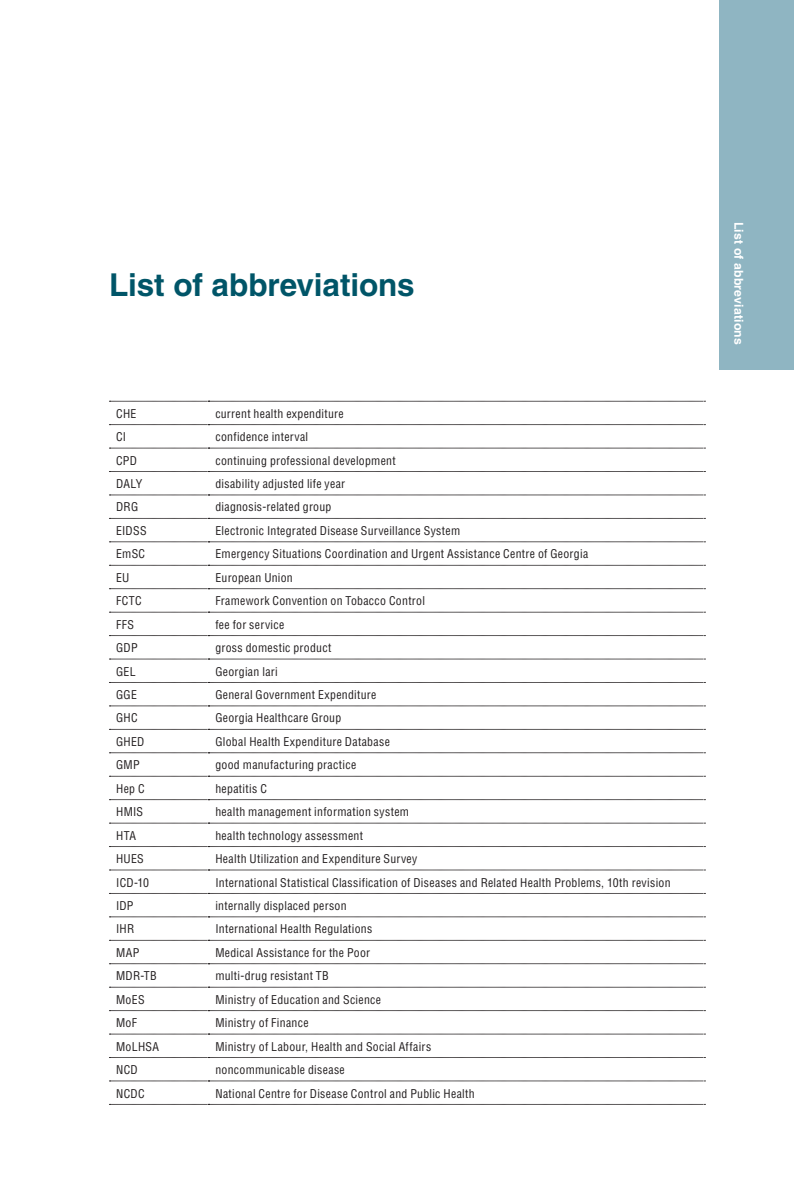
<style>
.page{position:relative;width:794px;height:1191px;background:#fff}
.page>*{position:absolute;margin:0;border:0;box-sizing:border-box;transform-origin:0 0}
.t1{font:700 31.5px "Helvetica";letter-spacing:-.005em;color:#005568}
.t2{font:700 12.25px "Helvetica";letter-spacing:.015em;color:#fff}
.t3{font:condensed 11.9px "Helvetica";letter-spacing:.025em;color:#231f20}
</style>
<div class="page">
<div style="left:719px;top:0;width:75px;height:369px;background:#8fb5c2"></div>
<svg style="left:109px;top:401px;width:596px;height:1px"></svg>
<svg style="left:109px;top:424px;width:596px;height:1px"></svg>
<svg style="left:109px;top:448px;width:596px;height:1px"></svg>
<svg style="left:109px;top:471px;width:596px;height:1px"></svg>
<svg style="left:109px;top:494px;width:596px;height:1px"></svg>
<svg style="left:109px;top:518px;width:596px;height:1px"></svg>
<svg style="left:109px;top:541px;width:596px;height:1px"></svg>
<svg style="left:109px;top:565px;width:596px;height:1px"></svg>
<svg style="left:109px;top:588px;width:596px;height:1px"></svg>
<svg style="left:109px;top:612px;width:596px;height:1px"></svg>
<svg style="left:109px;top:635px;width:596px;height:1px"></svg>
<svg style="left:109px;top:658px;width:596px;height:1px"></svg>
<svg style="left:109px;top:682px;width:596px;height:1px"></svg>
<svg style="left:109px;top:705px;width:596px;height:1px"></svg>
<svg style="left:109px;top:729px;width:596px;height:1px"></svg>
<svg style="left:109px;top:752px;width:596px;height:1px"></svg>
<svg style="left:109px;top:776px;width:596px;height:1px"></svg>
<svg style="left:109px;top:799px;width:596px;height:1px"></svg>
<svg style="left:109px;top:823px;width:596px;height:1px"></svg>
<svg style="left:109px;top:846px;width:596px;height:1px"></svg>
<svg style="left:109px;top:869px;width:596px;height:1px"></svg>
<svg style="left:109px;top:893px;width:596px;height:1px"></svg>
<svg style="left:109px;top:916px;width:596px;height:1px"></svg>
<svg style="left:109px;top:940px;width:596px;height:1px"></svg>
<svg style="left:109px;top:963px;width:596px;height:1px"></svg>
<svg style="left:109px;top:987px;width:596px;height:1px"></svg>
<svg style="left:109px;top:1010px;width:596px;height:1px"></svg>
<svg style="left:109px;top:1033px;width:596px;height:1px"></svg>
<svg style="left:109px;top:1057px;width:596px;height:1px"></svg>
<svg style="left:109px;top:1080px;width:596px;height:1px"></svg>
<svg style="left:109px;top:1104px;width:596px;height:1px"></svg>
<h1 class="t1" style="left:109px;top:273px;width:307px">List of abbreviations</h1>
<p class="t3" style="left:116px;top:409px;width:22px">CHE</p>
<p class="t3" style="left:215px;top:409px;width:130px">current health expenditure</p>
<p class="t3" style="left:116px;top:432px;width:12px">CI</p>
<p class="t3" style="left:215px;top:432px;width:94px">confidence interval</p>
<p class="t3" style="left:116px;top:455px;width:22px">CPD</p>
<p class="t3" style="left:215px;top:455px;width:182px">continuing professional development</p>
<p class="t3" style="left:116px;top:479px;width:28px">DALY</p>
<p class="t3" style="left:215px;top:479px;width:131px">disability adjusted life year</p>
<p class="t3" style="left:116px;top:502px;width:24px">DRG</p>
<p class="t3" style="left:215px;top:502px;width:117px">diagnosis-related group</p>
<p class="t3" style="left:116px;top:526px;width:32px">EIDSS</p>
<p class="t3" style="left:215px;top:526px;width:246px">Electronic Integrated Disease Surveillance System</p>
<p class="t3" style="left:116px;top:549px;width:31px">EmSC</p>
<p class="t3" style="left:215px;top:549px;width:374px">Emergency Situations Coordination and Urgent Assistance Centre of Georgia</p>
<p class="t3" style="left:116px;top:573px;width:15px">EU</p>
<p class="t3" style="left:215px;top:573px;width:79px">European Union</p>
<p class="t3" style="left:116px;top:596px;width:27px">FCTC</p>
<p class="t3" style="left:215px;top:596px;width:211px">Framework Convention on Tobacco Control</p>
<p class="t3" style="left:116px;top:619px;width:19px">FFS</p>
<p class="t3" style="left:215px;top:619px;width:70px">fee for service</p>
<p class="t3" style="left:116px;top:643px;width:23px">GDP</p>
<p class="t3" style="left:215px;top:643px;width:117px">gross domestic product</p>
<p class="t3" style="left:116px;top:666px;width:21px">GEL</p>
<p class="t3" style="left:215px;top:666px;width:64px">Georgian lari</p>
<p class="t3" style="left:116px;top:690px;width:22px">GGE</p>
<p class="t3" style="left:215px;top:690px;width:163px">General Government Expenditure</p>
<p class="t3" style="left:116px;top:713px;width:23px">GHC</p>
<p class="t3" style="left:215px;top:713px;width:127px">Georgia Healthcare Group</p>
<p class="t3" style="left:116px;top:737px;width:30px">GHED</p>
<p class="t3" style="left:215px;top:737px;width:176px">Global Health Expenditure Database</p>
<p class="t3" style="left:116px;top:760px;width:25px">GMP</p>
<p class="t3" style="left:215px;top:760px;width:142px">good manufacturing practice</p>
<p class="t3" style="left:116px;top:784px;width:30px">Hep C</p>
<p class="t3" style="left:215px;top:784px;width:53px">hepatitis C</p>
<p class="t3" style="left:116px;top:807px;width:28px">HMIS</p>
<p class="t3" style="left:215px;top:807px;width:195px">health management information system</p>
<p class="t3" style="left:116px;top:830px;width:21px">HTA</p>
<p class="t3" style="left:215px;top:830px;width:149px">health technology assessment</p>
<p class="t3" style="left:116px;top:854px;width:29px">HUES</p>
<p class="t3" style="left:215px;top:854px;width:203px">Health Utilization and Expenditure Survey</p>
<p class="t3" style="left:116px;top:877px;width:34px">ICD-10</p>
<p class="t3" style="left:215px;top:877px;width:457px">International Statistical Classification of Diseases and Related Health Problems, 10th revision</p>
<p class="t3" style="left:116px;top:901px;width:19px">IDP</p>
<p class="t3" style="left:215px;top:901px;width:133px">internally displaced person</p>
<p class="t3" style="left:116px;top:924px;width:20px">IHR</p>
<p class="t3" style="left:215px;top:924px;width:158px">International Health Regulations</p>
<p class="t3" style="left:116px;top:948px;width:25px">MAP</p>
<p class="t3" style="left:215px;top:948px;width:156px">Medical Assistance for the Poor</p>
<p class="t3" style="left:116px;top:971px;width:42px">MDR-TB</p>
<p class="t3" style="left:215px;top:971px;width:115px">multi-drug resistant TB</p>
<p class="t3" style="left:116px;top:994px;width:30px">MoES</p>
<p class="t3" style="left:215px;top:994px;width:167px">Ministry of Education and Science</p>
<p class="t3" style="left:116px;top:1018px;width:22px">MoF</p>
<p class="t3" style="left:215px;top:1018px;width:95px">Ministry of Finance</p>
<p class="t3" style="left:116px;top:1041px;width:44px">MoLHSA</p>
<p class="t3" style="left:215px;top:1041px;width:217px">Ministry of Labour, Health and Social Affairs</p>
<p class="t3" style="left:116px;top:1065px;width:23px">NCD</p>
<p class="t3" style="left:215px;top:1065px;width:131px">noncommunicable disease</p>
<p class="t3" style="left:116px;top:1088px;width:30px">NCDC</p>
<p class="t3" style="left:215px;top:1088px;width:261px">National Centre for Disease Control and Public Health</p>
<p class="t2" style="left:743px;top:222px;width:125px;rotate:90deg">List of abbreviations</p>
</div>
